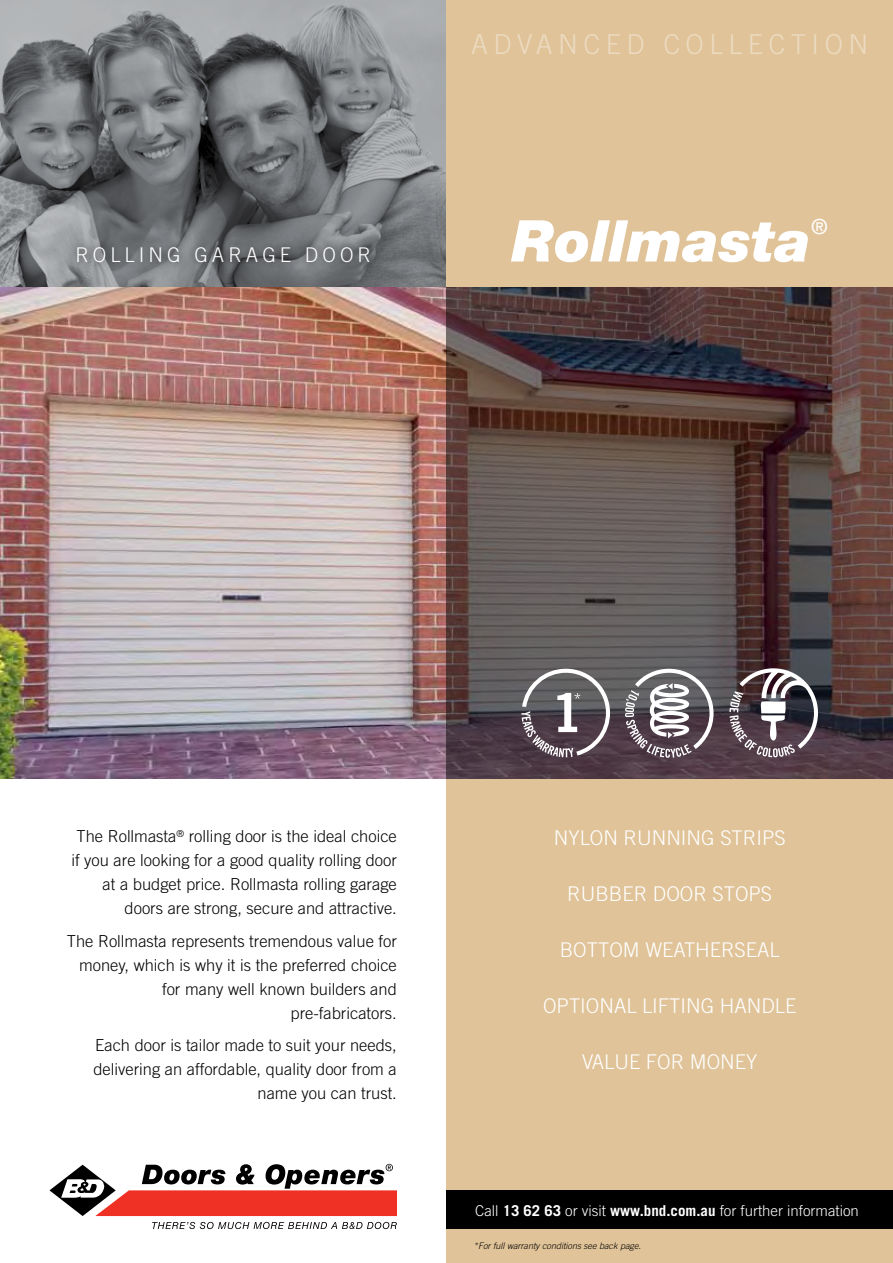
<style>
.page{position:relative;width:893px;height:1263px;background:#fff}
.page>*{position:absolute;margin:0;border:0;box-sizing:border-box;transform-origin:0 0}
.t1{font:italic 900 57.75px "Helvetica Neue";color:#fff}
.t2{font:53.55px "Trade Gothic Bold Two";color:#fff}
.t3{font:300 27.45px "Trade Gothic";letter-spacing:.2em;color:#ecdbc1}
.t4{font:italic 500 21px "Helvetica Neue";color:#fff}
.t5{font:300 20.25px "Trade Gothic";color:#fff}
.t6{font:300 20.25px "Trade Gothic";letter-spacing:.2em;color:#fff}
.t7{font:300 16.5px/24px "Trade Gothic";color:#000;text-align:right}
.t8{font:300 15px "Trade Gothic";color:#fff}
.t9{font:italic 300 9px "Trade Gothic";color:#000}
.s1{font-weight:700}
</style>
<div class="page">
<img style="left:0;top:0;width:446px;height:287px">
<div style="left:446px;top:0;width:447px;height:287px;background:#e0c398"></div>
<div style="left:446px;top:778px;width:447px;height:485px;background:#e0c398"></div>
<img style="left:0;top:287px;width:446px;height:491px">
<div style="left:70px;top:239px;width:306px;height:31px;background:#000;opacity:.7"></div>
<svg style="left:49px;top:1164px;width:348px;height:52px"></svg>
<svg style="left:152px;top:1222px;width:245px;height:7px"></svg>
<div style="left:446px;top:1191px;width:447px;height:38px;background:#000"></div>
<svg style="left:446px;top:287px;width:447px;height:491px;background:#584645"></svg>
<svg style="left:729px;top:668px;width:89px;height:89px"></svg>
<svg style="left:625px;top:669px;width:89px;height:89px"></svg>
<svg style="left:521px;top:669px;width:89px;height:88px;background:#6b6469"></svg>
<p class="t6" style="left:75px;top:242px;width:290px">r olling gar age door</p>
<h3 class="t3" style="left:471px;top:28px;width:399px">advance d colle ct ion</h3>
<h1 class="t1" style="left:512px;top:205px;width:301px">Rollmasta</h1>
<p class="t4" style="left:811px;top:214px;width:18px">®</p>
<p class="t7" style="left:71px;top:824px;width:327px">The Rollmasta<sup>®</sup> rolling door is the ideal choice if you are looking for a good quality rolling door at a budget price. Rollmasta rolling garage doors are strong, secure and attractive.</p>
<p class="t7" style="left:67px;top:929px;width:332px">The Rollmasta represents tremendous value for money, which is why it is the preferred choice for many well known builders and pre-fabricators.</p>
<p class="t7" style="left:93px;top:1033px;width:305px">Each door is tailor made to suit your needs, delivering an affordable, quality door from a name you can trust.</p>
<h2 class="t2" style="left:550px;top:680px;width:34px">1</h2>
<p class="t5" style="left:554px;top:826px;width:39px">NYLON</p>
<p class="t5" style="left:624px;top:826px;width:41px">RUNNING</p>
<p class="t5" style="left:720px;top:826px;width:67px">STRI PS</p>
<p class="t5" style="left:567px;top:882px;width:100px">RUBBER DOO</p>
<p class="t5" style="left:693px;top:882px;width:80px">R STOPS</p>
<p class="t5" style="left:560px;top:938px;width:210px">BOTTOM WEATHERSEAL</p>
<p class="t5" style="left:543px;top:994px;width:49px">OPTIONAL</p>
<p class="t5" style="left:642px;top:994px;width:50px">LI FTING</p>
<p class="t5" style="left:720px;top:994px;width:29px">HANDL</p>
<p class="t5" style="left:785px;top:994px;width:13px">E</p>
<p class="t5" style="left:582px;top:1050px;width:177px">VALUE FOR MON EY</p>
<p class="t8" style="left:475px;top:1201px;width:385px">Call <span class="s1">13 62 63</span> or visit <span class="s1">www.bnd.com.au</span> for further information</p>
<p class="t9" style="left:473px;top:1240px;width:169px">*For full warranty conditions see back page.</p>
</div>
